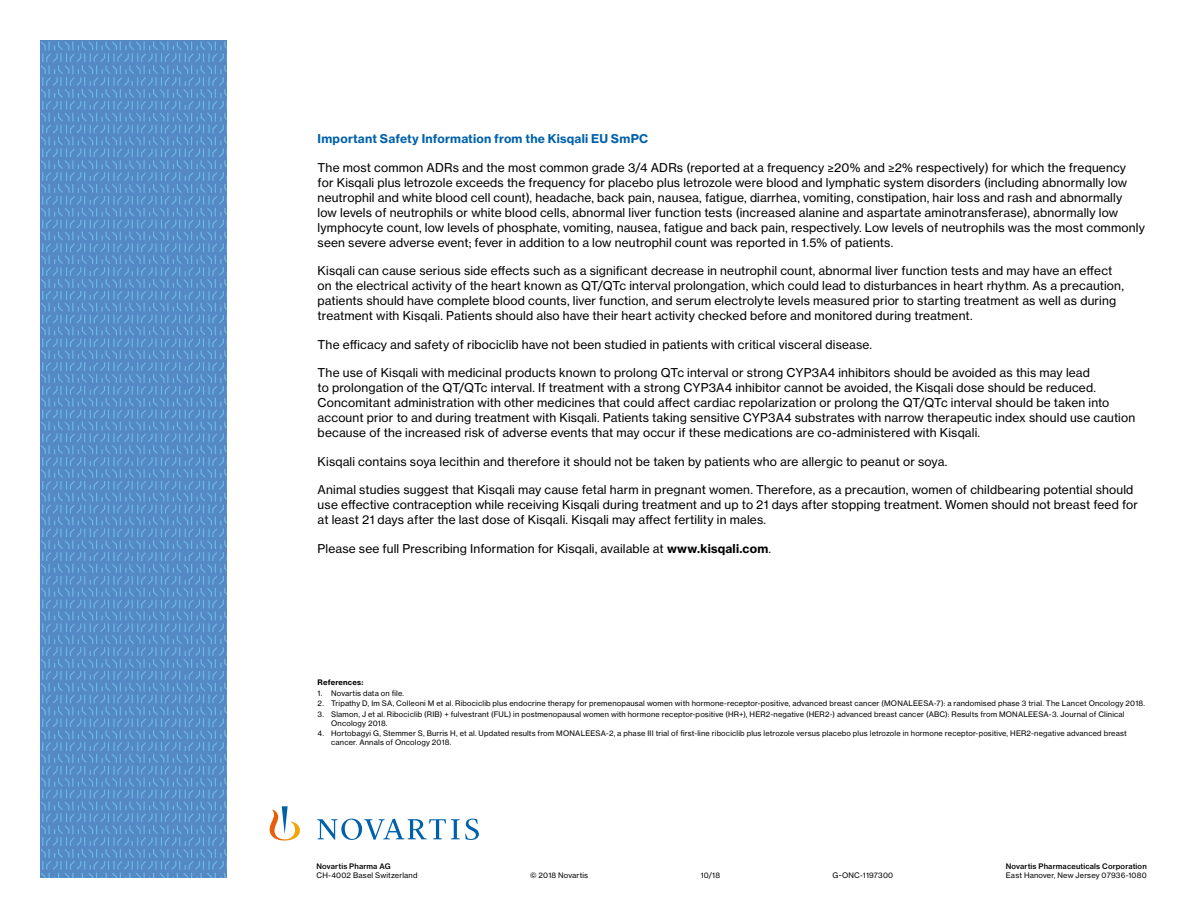
<style>
.page{position:relative;width:1188px;height:918px;background:#fff}
.page>*{position:absolute;margin:0;border:0;box-sizing:border-box;transform-origin:0 0}
.t1{font:12px/15px "Volta Modern Text 55 Roman";letter-spacing:.015em;color:#000}
.t2{font:700 12px "Volta Modern Text 75";letter-spacing:.02em;color:#0061ab}
.t3{font:7.5px/9px "Volta Modern Text 55 Roman";letter-spacing:.025em;color:#000}
.t4{font:500 7.5px "Volta Modern Text 65";letter-spacing:.025em;color:#000}
.t5{font:700 7.5px "Volta Modern Text 75";letter-spacing:.025em;color:#000}
.s1{font-family:"Volta Modern Text 75";font-weight:700}
</style>
<div class="page">
<svg style="left:40px;top:40px;width:186px;height:838px;background:#5790c9"></svg>
<svg style="left:270px;top:806px;width:209px;height:35px"></svg>
<p class="t2" style="left:318px;top:131px;width:332px">Important Safety Information from the Kisqali EU SmPC</p>
<p class="t1" style="left:318px;top:160px;width:829px">The most common ADRs and the most common grade 3/4 ADRs (reported at a frequency ≥20% and ≥2% respectively) for which the frequency for Kisqali plus letrozole exceeds the frequency for placebo plus letrozole were blood and lymphatic system disorders (including abnormally low neutrophil and white blood cell count), headache, back pain, nausea, fatigue, diarrhea, vomiting, constipation, hair loss and rash and abnormally<br>low levels of neutrophils or white blood cells, abnormal liver function tests (increased alanine and aspartate aminotransferase), abnormally low lymphocyte count, low levels of phosphate, vomiting, nausea, fatigue and back pain, respectively. Low levels of neutrophils was the most commonly seen severe adverse event; fever in addition to a low neutrophil count was reported in 1.5% of patients.</p>
<p class="t1" style="left:318px;top:263px;width:808px">Kisqali can cause serious side effects such as a significant decrease in neutrophil count, abnormal liver function tests and may have an effect on the electrical activity of the heart known as QT/QTc interval prolongation, which could lead to disturbances in heart rhythm. As a precaution, patients should have complete blood counts, liver function, and serum electrolyte levels measured prior to starting treatment as well as during treatment with Kisqali. Patients should also have their heart activity checked before and monitored during treatment.</p>
<p class="t1" style="left:318px;top:337px;width:556px">The efficacy and safety of ribociclib have not been studied in patients with critical visceral disease.</p>
<p class="t1" style="left:318px;top:365px;width:819px">The use of Kisqali with medicinal products known to prolong QTc interval or strong CYP3A4 inhibitors should be avoided as this may lead<br>to prolongation of the QT/QTc interval. If treatment with a strong CYP3A4 inhibitor cannot be avoided, the Kisqali dose should be reduced.<br>Concomitant administration with other medicines that could affect cardiac repolarization or prolong the QT/QTc interval should be taken into account prior to and during treatment with Kisqali. Patients taking sensitive CYP3A4 substrates with narrow therapeutic index should use caution because of the increased risk of adverse events that may occur if these medications are co-administered with Kisqali.</p>
<p class="t1" style="left:318px;top:454px;width:631px">Kisqali contains soya lecithin and therefore it should not be taken by patients who are allergic to peanut or soya.</p>
<p class="t1" style="left:318px;top:482px;width:822px">Animal studies suggest that Kisqali may cause fetal harm in pregnant women. Therefore, as a precaution, women of childbearing potential should use effective contraception while receiving Kisqali during treatment and up to 21 days after stopping treatment. Women should not breast feed for at least 21 days after the last dose of Kisqali. Kisqali may affect fertility in males.</p>
<p class="t1" style="left:318px;top:541px;width:455px">Please see full Prescribing Information for Kisqali, available at <span class="s1">www.kisqali.com</span>.</p>
<p class="t5" style="left:318px;top:678px;width:47px">References:</p>
<p class="t3" style="left:318px;top:689px;width:88px">1. Novartis data on file.</p>
<p class="t3" style="left:318px;top:699px;width:829px">2. Tripathy D, Im SA, Colleoni M et al. Ribociclib plus endocrine therapy for premenopausal women with hormone-receptor-positive, advanced breast cancer (MONALEESA-7): a randomised phase 3 trial. The Lancet Oncology 2018.</p>
<p class="t3" style="left:331px;top:710px;width:795px;text-indent:-14px">3. Slamon, J et al. Ribociclib (RIB) + fulvestrant (FUL) in postmenopausal women with hormone receptor-positive (HR+), HER2-negative (HER2-) advanced breast cancer (ABC): Results from MONALEESA-3. Journal of Clinical<br>Oncology 2018.</p>
<p class="t3" style="left:331px;top:729px;width:797px;text-indent:-14px">4. Hortobagyi G, Stemmer S, Burris H, et al. Updated results from MONALEESA-2, a phase III trial of first-line ribociclib plus letrozole versus placebo plus letrozole in hormone receptor-positive, HER2-negative advanced breast cancer. Annals of Oncology 2018.</p>
<p class="t4" style="left:316px;top:861px;width:76px">Novartis Pharma AG</p>
<p class="t4" style="left:1006px;top:861px;width:142px">Novartis Pharmaceuticals Corporation</p>
<p class="t3" style="left:316px;top:870px;width:103px">CH-4002 Basel Switzerland</p>
<p class="t3" style="left:530px;top:870px;width:60px">© 2018 Novartis</p>
<p class="t3" style="left:701px;top:870px;width:21px">10/18</p>
<p class="t3" style="left:833px;top:870px;width:62px">G-ONC-1197300</p>
<p class="t3" style="left:1006px;top:870px;width:142px">East Hanover, New Jersey 07936-1080</p>
</div>
